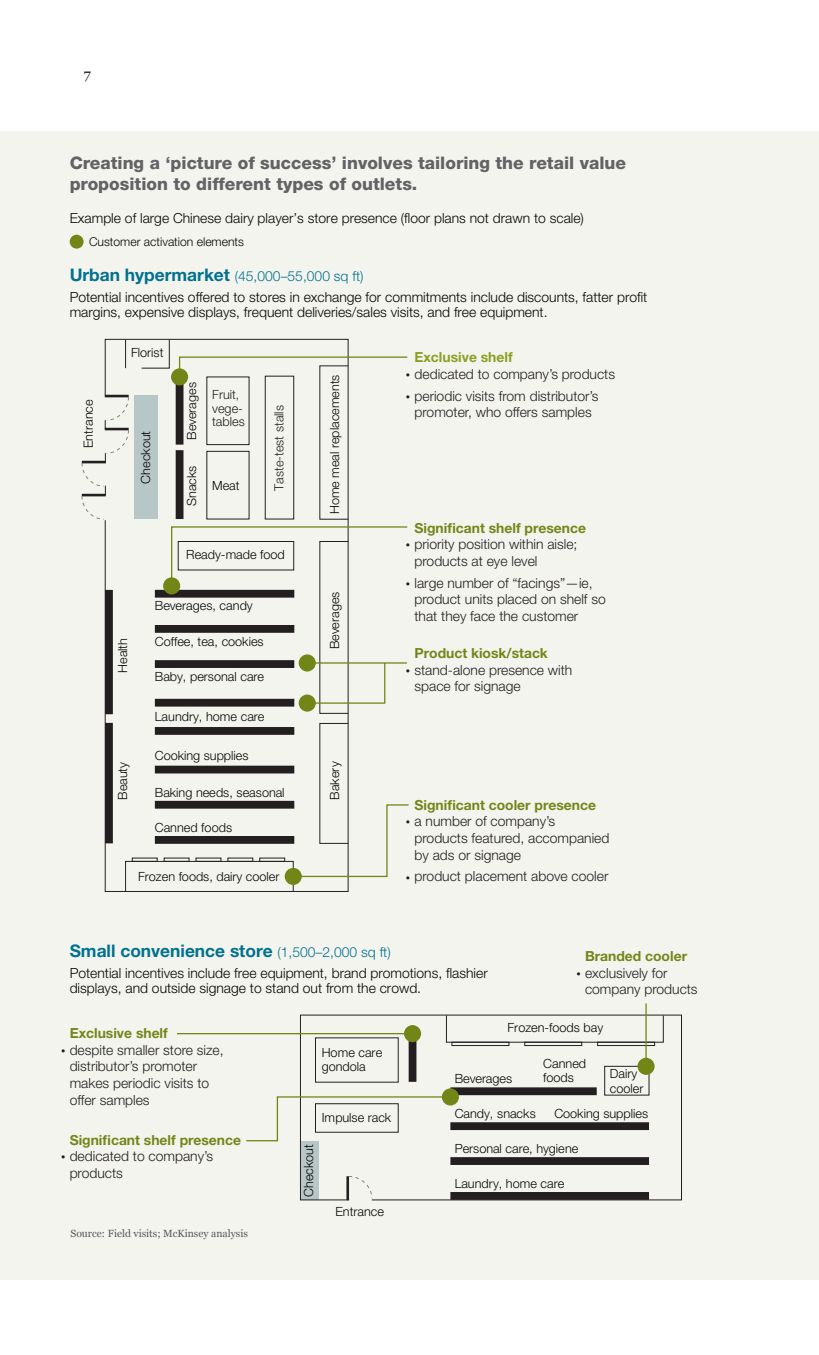
<style>
.page{position:relative;width:819px;height:1355px;background:#fff}
.page>*{position:absolute;margin:0;border:0;box-sizing:border-box;transform-origin:0 0}
.t1{font:800 17.32px/20.8px "Helvetica Neue LT Std";color:#636366}
.t2{font:700 17.32px "Helvetica Neue LT Std";color:#00718e}
.t3{font:14px "Georgia";color:#231f20}
.t4{font:300 13.83px/16.6px "Helvetica Neue LT Std";color:#231f20}
.t5{font:300 13.83px/21.2px "Helvetica Neue LT Std";color:#050504}
.t6{font:700 13.83px "Helvetica Neue LT Std";color:#728618}
.t7{font:700 13.83px "Helvetica Neue LT Std";color:#8aa022}
.t8{font:300 12.6px/14.2px "Helvetica Neue LT Std";color:#050504}
.t9{font:300 12.6px/13.8px "Helvetica Neue LT Std";color:#231f20}
.t10{font:300 12.08px "Helvetica Neue LT Std";color:#050504}
.t11{font:10.33px "Georgia";color:#57585a}
.s1{font-weight:700;font-size:17.32px;color:#00718e}
.s2{color:#00718e}
.s3{font-size:8.75px}
.s4{font-weight:300;font-size:13.83px}
</style>
<div class="page">
<div style="left:0;top:131px;width:819px;height:1148px;background:#f4f4ef"></div>
<svg style="left:300px;top:1014px;width:382px;height:186px"></svg>
<svg style="left:105px;top:339px;width:244px;height:553px"></svg>
<div style="left:134px;top:395px;width:24px;height:124px;background:#b7c6c6"></div>
<div style="left:265px;top:376px;width:29px;height:143px;border:1px solid #231f20"></div>
<div style="left:125px;top:861px;width:168px;height:30px;border:1px solid #231f20"></div>
<div style="left:155px;top:836px;width:139px;height:8px;background:#231f20"></div>
<div style="left:155px;top:801px;width:139px;height:7px;background:#231f20"></div>
<div style="left:155px;top:765px;width:139px;height:8px;background:#231f20"></div>
<div style="left:155px;top:699px;width:139px;height:7px;background:#231f20"></div>
<div style="left:155px;top:660px;width:139px;height:8px;background:#231f20"></div>
<div style="left:155px;top:625px;width:139px;height:8px;background:#231f20"></div>
<div style="left:155px;top:590px;width:139px;height:7px;background:#231f20"></div>
<div style="left:105px;top:590px;width:8px;height:124px;background:#231f20"></div>
<div style="left:105px;top:723px;width:8px;height:120px;background:#231f20"></div>
<svg style="left:141px;top:339px;width:29px;height:29px"></svg>
<svg style="left:125px;top:340px;width:1px;height:28px"></svg>
<div style="left:176px;top:376px;width:7px;height:68px;background:#231f20"></div>
<div style="left:176px;top:450px;width:7px;height:69px;background:#231f20"></div>
<svg style="left:178px;top:356px;width:230px;height:24px"></svg>
<svg style="left:291px;top:803px;width:118px;height:74px"></svg>
<hr style="left:311px;top:662px;width:96px;height:1px;background:#728618">
<svg style="left:170px;top:525px;width:238px;height:60px"></svg>
<div style="left:450px;top:1087px;width:147px;height:8px;background:#231f20"></div>
<div style="left:450px;top:1122px;width:199px;height:8px;background:#231f20"></div>
<div style="left:450px;top:1157px;width:199px;height:8px;background:#231f20"></div>
<div style="left:450px;top:1192px;width:199px;height:7px;background:#231f20"></div>
<div style="left:604px;top:1066px;width:45px;height:29px;border:1px solid #231f20"></div>
<hr style="left:177px;top:1033px;width:237px;height:1px;background:#728618">
<svg style="left:246px;top:1095px;width:207px;height:47px"></svg>
<div style="left:409px;top:1037px;width:7px;height:44px;background:#231f20"></div>
<div style="left:70px;top:235px;width:14px;height:14px;background:#728618;border-radius:50%"></div>
<div style="left:171px;top:368px;width:17px;height:17px;background:#728618;border-radius:50%"></div>
<div style="left:163px;top:577px;width:17px;height:17px;background:#728618;border-radius:50%"></div>
<div style="left:299px;top:654px;width:17px;height:17px;background:#728618;border-radius:50%"></div>
<div style="left:299px;top:694px;width:17px;height:17px;background:#728618;border-radius:50%"></div>
<div style="left:285px;top:868px;width:17px;height:17px;background:#728618;border-radius:50%"></div>
<div style="left:404px;top:1025px;width:17px;height:17px;background:#728618;border-radius:50%"></div>
<div style="left:442px;top:1088px;width:17px;height:17px;background:#728618;border-radius:50%"></div>
<svg style="left:306px;top:661px;width:80px;height:43px"></svg>
<hr style="left:105px;top:395px;width:24px;height:2px;background:#231f20">
<svg style="left:81px;top:396px;width:48px;height:124px"></svg>
<hr style="left:346px;top:1176px;width:3px;height:24px;background:#231f20">
<svg style="left:348px;top:1175px;width:25px;height:24px"></svg>
<div style="left:452px;top:1042px;width:57px;height:3px;border:1px solid #231f20"></div>
<div style="left:525px;top:1042px;width:57px;height:3px;border:1px solid #231f20"></div>
<div style="left:597px;top:1042px;width:58px;height:3px;border:1px solid #231f20"></div>
<hr style="left:645px;top:1003px;width:2px;height:63px;background:#728618">
<div style="left:638px;top:1057px;width:17px;height:17px;background:#728618;border-radius:50%"></div>
<p class="t3" style="left:84px;top:66px;width:9px">7</p>
<p class="t1" style="left:70px;top:152px;width:558px">Creating a ‘picture of success’ involves tailoring the retail value proposition to different types of outlets.</p>
<p class="t5" style="left:70px;top:208px;width:516px">Example of large Chinese dairy player’s store presence (floor plans not drawn to scale)</p>
<p class="t10" style="left:89px;top:235px;width:157px">Customer activation elements</p>
<p class="t5" style="left:70px;top:265px;width:579px"><span class="s1">Urban hypermarket</span> <span class="s2">(45,000–55,000 sq ft)<br></span>Potential incentives offered to stores in exchange for commitments include discounts, fatter profit</p>
<p class="t5" style="left:70px;top:302px;width:479px">margins, expensive displays, frequent deliveries/sales visits, and free equipment.</p>
<p class="t8" style="left:81px;top:448px;width:50px;rotate:-90deg">Entrance</p>
<p class="t8" style="left:131px;top:345px;width:34px">Florist</p>
<p class="t8" style="left:138px;top:484px;width:54px;rotate:-90deg">Checkout</p>
<p class="t8" style="left:184px;top:440px;width:59px;rotate:-90deg">Beverages</p>
<p class="t8" style="left:184px;top:506px;width:42px;rotate:-90deg">Snacks</p>
<p class="t9" style="left:212px;top:387px;width:34px">Fruit, vege&shy;tables</p>
<p class="t8" style="left:212px;top:478px;width:29px">Meat</p>
<p class="t9" style="left:272px;top:491px;width:87px;rotate:-90deg">Taste-test stalls</p>
<p class="t8" style="left:186px;top:547px;width:100px">Ready-made food</p>
<p class="t8" style="left:115px;top:673px;width:36px;rotate:-90deg">Health</p>
<p class="t8" style="left:115px;top:800px;width:39px;rotate:-90deg">Beauty</p>
<p class="t8" style="left:155px;top:598px;width:99px">Beverages, candy</p>
<p class="t8" style="left:155px;top:634px;width:110px">Coffee, tea, cookies</p>
<p class="t8" style="left:155px;top:669px;width:111px">Baby, personal care</p>
<p class="t8" style="left:155px;top:709px;width:111px">Laundry, home care</p>
<p class="t8" style="left:155px;top:748px;width:95px">Cooking supplies</p>
<p class="t8" style="left:155px;top:785px;width:131px">Baking needs, seasonal</p>
<p class="t8" style="left:155px;top:820px;width:79px">Canned foods</p>
<p class="t8" style="left:138px;top:868px;width:143px">Frozen foods, dairy cooler</p>
<p class="t8" style="left:327px;top:514px;width:141px;rotate:-90deg">Home meal replacements</p>
<p class="t8" style="left:327px;top:649px;width:59px;rotate:-90deg">Beverages</p>
<p class="t8" style="left:327px;top:799px;width:39px;rotate:-90deg">Bakery</p>
<p class="t7" style="left:415px;top:348px;width:100px">Exclusive shelf</p>
<p class="t4" style="left:406px;top:365px;width:211px"><span class="s3">•</span> dedicated to company’s products</p>
<p class="t4" style="left:406px;top:387px;width:194px;text-align:center"><span class="s3">•</span> periodic visits from distributor’s promoter, who offers samples</p>
<p class="t6" style="left:415px;top:519px;width:173px">Significant shelf presence</p>
<p class="t4" style="left:415px;top:535px;width:164px;text-indent:-9px"><span class="s3">•</span> priority position within aisle; products at eye level</p>
<p class="t4" style="left:415px;top:574px;width:193px;text-indent:-9px"><span class="s3">•</span> large number of “facings”—ie, product units placed on shelf so that they face the customer</p>
<p class="t6" style="left:415px;top:644px;width:135px">Product kiosk/stack</p>
<p class="t4" style="left:415px;top:661px;width:159px;text-indent:-9px"><span class="s3">•</span> stand-alone presence with space for signage</p>
<p class="t6" style="left:415px;top:796px;width:183px">Significant cooler presence</p>
<p class="t4" style="left:415px;top:812px;width:196px;text-indent:-9px"><span class="s3">•</span> a number of company’s products featured, accompanied by ads or signage</p>
<p class="t4" style="left:406px;top:868px;width:204px"><span class="s3">•</span> product placement above cooler</p>
<p class="t2" style="left:70px;top:940px;width:323px">Small convenience store <span class="s4">(1,500–2,000 sq ft)</span></p>
<p class="t5" style="left:70px;top:964px;width:420px;line-height:15.6px">Potential incentives include free equipment, brand promotions, flashier displays, and outside signage to stand out from the crowd.</p>
<p class="t6" style="left:585px;top:947px;width:104px">Branded cooler</p>
<p class="t4" style="left:585px;top:964px;width:114px;text-indent:-9px"><span class="s3">•</span> exclusively for company products</p>
<p class="t6" style="left:70px;top:1024px;width:100px">Exclusive shelf</p>
<p class="t4" style="left:70px;top:1041px;width:156px;text-indent:-9px"><span class="s3">•</span> despite smaller store size, distributor’s promoter makes periodic visits to offer samples</p>
<p class="t6" style="left:70px;top:1131px;width:173px">Significant shelf presence</p>
<p class="t4" style="left:70px;top:1147px;width:145px;text-indent:-9px"><span class="s3">•</span> dedicated to company’s products</p>
<p class="t11" style="left:71px;top:1227px;width:179px">Source: Field visits; McKinsey analysis</p>
<p class="t8" style="left:301px;top:1197px;width:55px;rotate:-90deg">Checkout</p>
<p class="t8" style="left:322px;top:1045px;width:62px">Home care gondola</p>
<p class="t8" style="left:322px;top:1110px;width:71px">Impulse rack</p>
<p class="t8" style="left:335px;top:1204px;width:50px">Entrance</p>
<p class="t8" style="left:507px;top:1020px;width:97px">Frozen-foods bay</p>
<p class="t8" style="left:455px;top:1071px;width:59px">Beverages</p>
<p class="t8" style="left:543px;top:1056px;width:44px">Canned foods</p>
<p class="t8" style="left:610px;top:1066px;width:35px">Dairy cooler</p>
<p class="t8" style="left:455px;top:1106px;width:83px">Candy, snacks</p>
<p class="t8" style="left:554px;top:1106px;width:95px">Cooking supplies</p>
<p class="t8" style="left:455px;top:1141px;width:125px">Personal care, hygiene</p>
<p class="t8" style="left:455px;top:1176px;width:111px">Laundry, home care</p>
</div>
